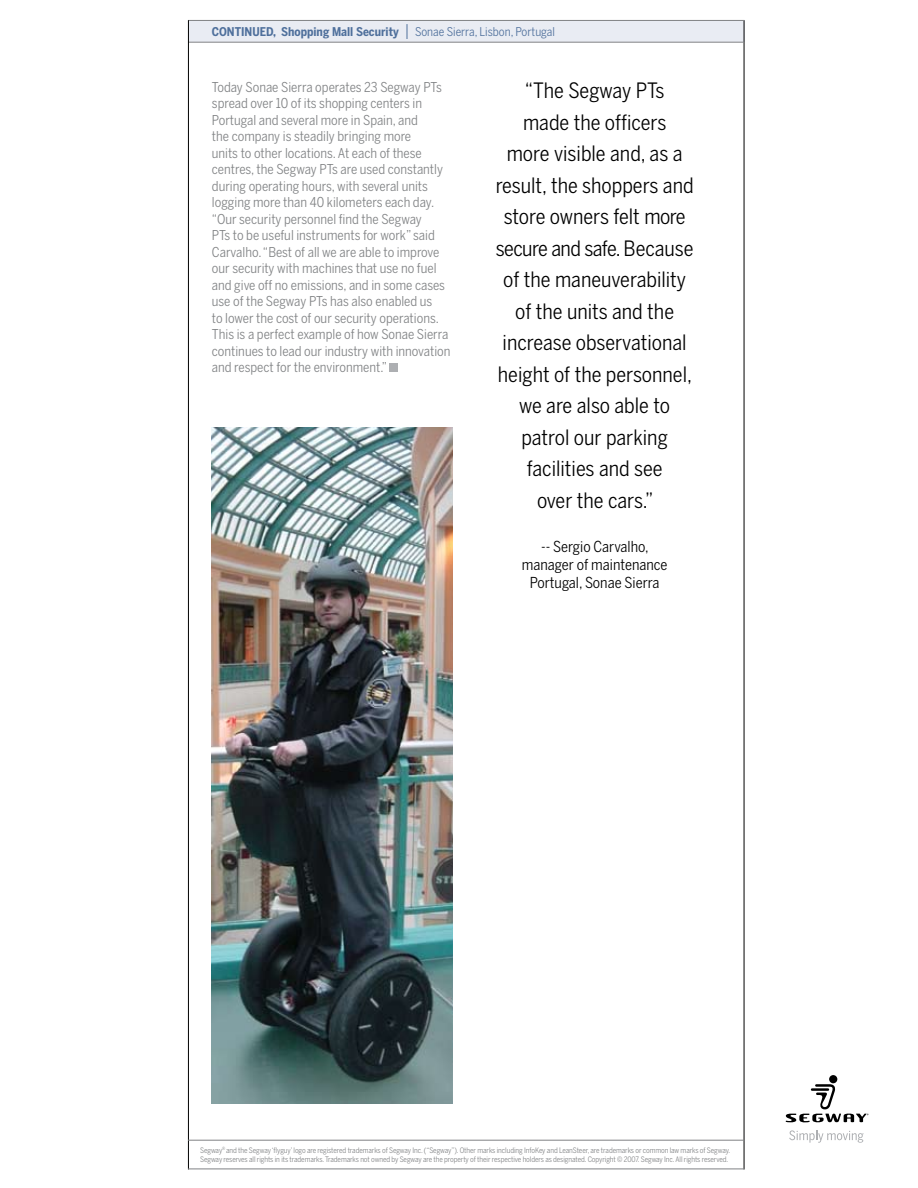
<style>
.page{position:relative;width:918px;height:1188px;background:#fff}
.page>*{position:absolute;margin:0;border:0;box-sizing:border-box;transform-origin:0 0}
.t1{font:21px/31.5px "Benton Sans Cond";color:#000;text-align:center}
.t2{font:15px/18px "Benton Sans Cond";color:#000;text-align:center}
.t3{font:13.5px/16.5px "Benton Sans Cond";color:#808284}
.t4{font:700 12px "Benton Sans Cond";color:#4f709c}
.t5{font:12px "Benton Sans Cond";color:#4f709c}
.t6{font:7.5px/9px "Benton Sans Cond";letter-spacing:-.01em;color:#808284}
</style>
<div class="page">
<div style="left:188px;top:20px;width:556px;height:22px;background:#e9ecf3"></div>
<hr style="left:744px;top:20px;width:1px;height:1149px;background:#000">
<hr style="left:188px;top:20px;width:556px;height:1px;background:#808284">
<hr style="left:188px;top:42px;width:556px;height:1px;background:#808284">
<hr style="left:188px;top:20px;width:1px;height:1149px;background:#000">
<svg style="left:407px;top:24px;width:1px;height:15px"></svg>
<div style="left:829px;top:1075px;width:8px;height:8px;background:#000;border-radius:50%"></div>
<svg style="left:786px;top:1084px;width:82px;height:38px"></svg>
<svg style="left:789px;top:1130px;width:74px;height:13px"></svg>
<hr style="left:188px;top:1140px;width:556px;height:1px;background:#808284">
<hr style="left:188px;top:1169px;width:556px;height:1px;background:#808284">
<div style="left:389px;top:363px;width:9px;height:9px;background:#adafb2"></div>
<img style="left:212px;top:428px;width:240px;height:676px">
<p class="t4" style="left:212px;top:25px;width:188px">CONTINUED, Shopping Mall Security</p>
<p class="t5" style="left:415px;top:25px;width:141px">Sonae Sierra, Lisbon, Portugal</p>
<p class="t3" style="left:212px;top:79px;width:240px">Today Sonae Sierra operates 23 Segway PTs spread over 10 of its shopping centers in Portugal and several more in Spain, and<br>the company is steadily bringing more<br>units to other locations. At each of these centres, the Segway PTs are used constantly during operating hours, with several units logging more than 40 kilometers each day. “Our security personnel find the Segway<br>PTs to be useful instruments for work” said Carvalho. “Best of all we are able to improve our security with machines that use no fuel and give off no emissions, and in some cases use of the Segway PTs has also enabled us<br>to lower the cost of our security operations.<br>This is a perfect example of how Sonae Sierra continues to lead our industry with innovation and respect for the environment.”</p>
<p class="t1" style="left:496px;top:75px;width:199px">“The Segway PTs<br>made the officers<br>more visible and, as a result, the shoppers and store owners felt more secure and safe. Because of the maneuverability of the units and the increase observational height of the personnel, we are also able to patrol our parking facilities and see<br>over the cars.”</p>
<p class="t2" style="left:522px;top:538px;width:147px">-- Sergio Carvalho, manager of maintenance<br>Portugal, Sonae Sierra</p>
<p class="t6" style="left:200px;top:1145px;width:532px">Segway<sup>®</sup> and the Segway ‘flyguy’ logo are registered trademarks of Segway Inc. (“Segway”). Other marks including InfoKey and LeanSteer, are trademarks or common law marks of Segway.<br>Segway reserves all rights in its trademarks. Trademarks not owned by Segway are the property of their respective holders as designated. Copyright © 2007. Segway Inc. All rights reserved.</p>
</div>
